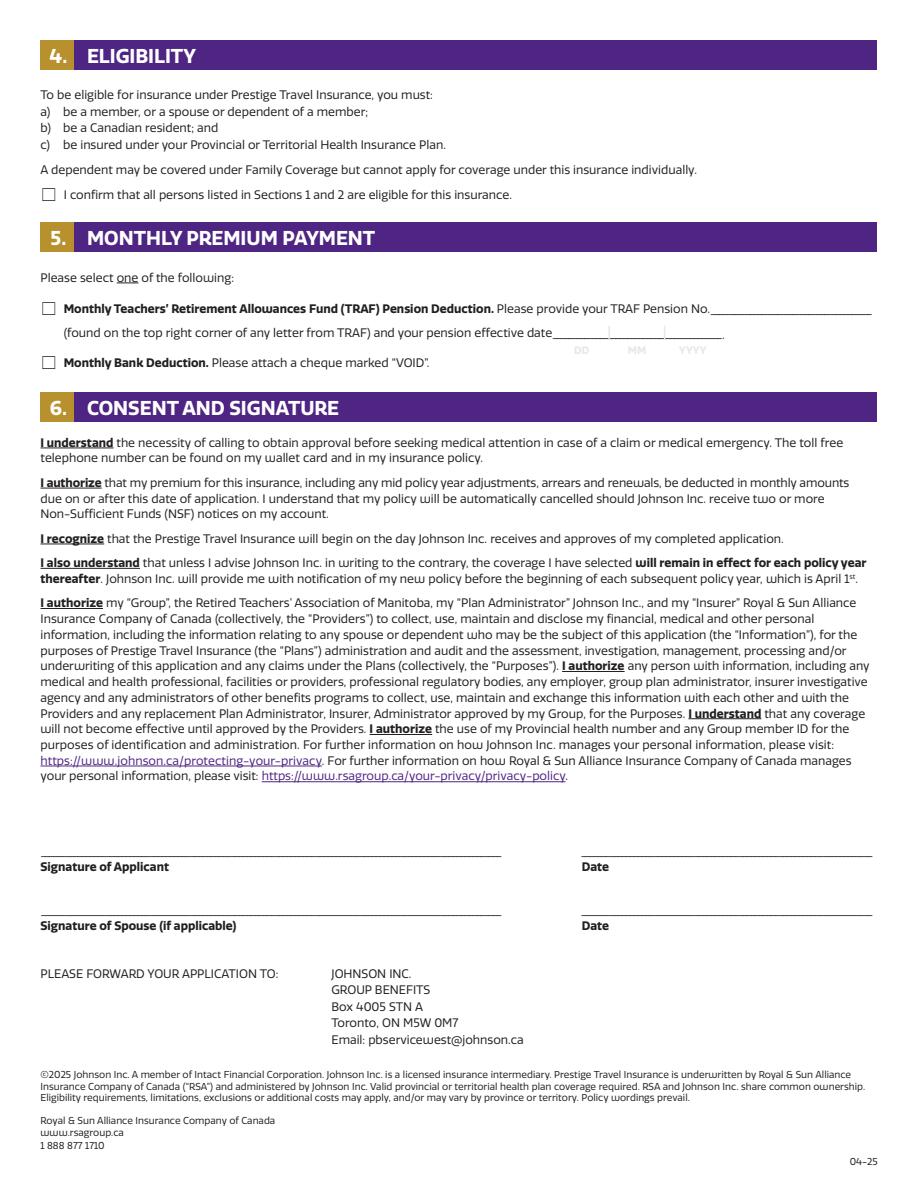
<style>
.page{position:relative;width:918px;height:1188px;background:#fff}
.page>*{position:absolute;margin:0;border:0;box-sizing:border-box;transform-origin:0 0}
.t1{font:700 19.5px "RSA Sans";color:#fff}
.t2{font:12px/15.8px "RSA Sans";color:#231f20}
.t3{font:700 12px "RSA Sans";color:#231f20}
.t4{font:700 10.5px "RSA Sans";letter-spacing:.01em;color:#e6e7e9}
.t5{font:9.75px/11.7px "RSA Sans";color:#231f20}
.s1{font-weight:700}
.s2{color:#4e2582}
</style>
<div class="page">
<div style="left:40px;top:40px;width:838px;height:30px;background:#4e2582"></div>
<div style="left:40px;top:40px;width:34px;height:30px;background:#b8912e"></div>
<div style="left:40px;top:392px;width:838px;height:30px;background:#4e2582"></div>
<div style="left:40px;top:392px;width:34px;height:30px;background:#b8912e"></div>
<hr style="left:40px;top:448px;width:74px;height:1px;background:#231f20">
<hr style="left:40px;top:488px;width:62px;height:1px;background:#231f20">
<hr style="left:40px;top:544px;width:64px;height:1px;background:#231f20">
<hr style="left:40px;top:568px;width:100px;height:1px;background:#231f20">
<hr style="left:40px;top:608px;width:63px;height:1px;background:#231f20">
<hr style="left:562px;top:671px;width:63px;height:1px;background:#231f20">
<hr style="left:688px;top:718px;width:73px;height:1px;background:#231f20">
<hr style="left:370px;top:734px;width:62px;height:1px;background:#231f20">
<hr style="left:40px;top:766px;width:282px;height:1px;background:#4e2582">
<hr style="left:262px;top:781px;width:303px;height:1px;background:#4e2582">
<div style="left:40px;top:223px;width:838px;height:29px;background:#4e2582"></div>
<div style="left:40px;top:223px;width:34px;height:29px;background:#b8912e"></div>
<svg style="left:117px;top:283px;width:21px;height:1px"></svg>
<svg style="left:608px;top:326px;width:2px;height:14px"></svg>
<svg style="left:664px;top:326px;width:1px;height:14px"></svg>
<h1 class="t1" style="left:50px;top:44px;width:148px">4. ELIGIBILITY</h1>
<p class="t2" style="left:40px;top:87px;width:407px;line-height:16.5px">To be eligible for insurance under Prestige Travel Insurance, you must:<br>a) be a member, or a spouse or dependent of a member;<br>b) be a Canadian resident; and<br>c) be insured under your Provincial or Territorial Health Insurance Plan.</p>
<p class="t2" style="left:64px;top:157px;width:635px;line-height:25.2px;text-indent:-23px">A dependent may be covered under Family Coverage but cannot apply for coverage under this insurance individually.<br>I confirm that all persons listed in Sections 1 and 2 are eligible for this insurance.</p>
<h1 class="t1" style="left:51px;top:226px;width:326px">5. MONTHLY PREMIUM PAYMENT</h1>
<p class="t2" style="left:40px;top:270px;width:195px">Please select one of the following:</p>
<p class="t2" style="left:64px;top:299px;width:811px;line-height:22.5px"><span class="s1">Monthly Teachers’ Retirement Allowances Fund (TRAF) Pension Deduction.</span> Please provide your TRAF Pension No._________________________________________ (found on the top right corner of any letter from TRAF) and your pension effective date___________________________________________.</p>
<p class="t2" style="left:64px;top:355px;width:367px"><span class="s1">Monthly Bank Deduction.</span> Please attach a cheque marked “VOID”.</p>
<p class="t4" style="left:574px;top:343px;width:17px">DD</p>
<p class="t4" style="left:628px;top:343px;width:20px">MM</p>
<p class="t4" style="left:679px;top:343px;width:29px">YYYY</p>
<h1 class="t1" style="left:50px;top:396px;width:291px">6. CONSENT AND SIGNATURE</h1>
<p class="t2" style="left:40px;top:435px;width:804px"><span class="s1">I understand</span> the necessity of calling to obtain approval before seeking medical attention in case of a claim or medical emergency. The toll free telephone number can be found on my wallet card and in my insurance policy.</p>
<p class="t2" style="left:40px;top:475px;width:810px"><span class="s1">I authorize</span> that my premium for this insurance, including any mid policy year adjustments, arrears and renewals, be deducted in monthly amounts due on or after this date of application. I understand that my policy will be automatically cancelled should Johnson Inc. receive two or more<br>Non-Sufficient Funds (NSF) notices on my account.</p>
<p class="t2" style="left:40px;top:526px;width:828px;line-height:24.5px"><span class="s1">I recognize</span> that the Prestige Travel Insurance will begin on the day Johnson Inc. receives and approves of my completed application.<br><span class="s1">I also understand</span> that unless I advise Johnson Inc. in writing to the contrary, the coverage I have selected <span class="s1">will remain in effect for each policy year</span></p>
<p class="t2" style="left:40px;top:566px;width:819px;line-height:24.5px"><span class="s1">thereafter</span>. Johnson Inc. will provide me with notification of my new policy before the beginning of each subsequent policy year, which is April 1<sup>st</sup>.<br><span class="s1">I authorize</span> my “Group”, the Retired Teachers’ Association of Manitoba, my “Plan Administrator” Johnson Inc., and my “Insurer” Royal &amp; Sun Alliance</p>
<p class="t2" style="left:40px;top:611px;width:831px">Insurance Company of Canada (collectively, the “Providers”) to collect, use, maintain and disclose my financial, medical and other personal information, including the information relating to any spouse or dependent who may be the subject of this application (the “Information”), for the purposes of Prestige Travel Insurance (the “Plans”) administration and audit and the assessment, investigation, management, processing and/or underwriting of this application and any claims under the Plans (collectively, the “Purposes”). <span class="s1">I authorize</span> any person with information, including any medical and health professional, facilities or providers, professional regulatory bodies, any employer, group plan administrator, insurer investigative agency and any administrators of other benefits programs to collect, use, maintain and exchange this information with each other and with the Providers and any replacement Plan Administrator, Insurer, Administrator approved by my Group, for the Purposes. <span class="s1">I understand</span> that any coverage will not become effective until approved by the Providers. <span class="s1">I authorize</span> the use of my Provincial health number and any Group member ID for the purposes of identification and administration. For further information on how Johnson Inc. manages your personal information, please visit: <span class="s2">https://www.johnson.ca/protecting-your-privacy</span>. For further information on how Royal &amp; Sun Alliance Insurance Company of Canada manages your personal information, please visit: <span class="s2">https://www.rsagroup.ca/your-privacy/privacy-policy</span>.</p>
<p class="t2" style="left:40px;top:845px;width:463px">__________________________________________________________________________________________________________________</p>
<p class="t2" style="left:581px;top:845px;width:294px">________________________________________________________________________</p>
<p class="t3" style="left:40px;top:859px;width:130px">Signature of Applicant</p>
<p class="t3" style="left:582px;top:859px;width:29px">Date</p>
<p class="t2" style="left:40px;top:904px;width:463px">__________________________________________________________________________________________________________________</p>
<p class="t2" style="left:581px;top:904px;width:294px">________________________________________________________________________</p>
<p class="t3" style="left:40px;top:918px;width:197px">Signature of Spouse (if applicable)</p>
<p class="t3" style="left:582px;top:918px;width:29px">Date</p>
<p class="t2" style="left:40px;top:966px;width:239px">PLEASE FORWARD YOUR APPLICATION TO:</p>
<p class="t2" style="left:332px;top:966px;width:194px;line-height:16.5px">JOHNSON INC.<br>GROUP BENEFITS<br>Box 4005 STN A<br>Toronto, ON M5W 0M7<br>Email: pbservicewest@johnson.ca</p>
<p class="t5" style="left:40px;top:1069px;width:826px">©2025 Johnson Inc. A member of Intact Financial Corporation. Johnson Inc. is a licensed insurance intermediary. Prestige Travel Insurance is underwritten by Royal &amp; Sun Alliance<br>Insurance Company of Canada (“RSA”) and administered by Johnson Inc. Valid provincial or territorial health plan coverage required. RSA and Johnson Inc. share common ownership.<br>Eligibility requirements, limitations, exclusions or additional costs may apply, and/or may vary by province or territory. Policy wordings prevail.</p>
<p class="t5" style="left:40px;top:1115px;width:236px">Royal &amp; Sun Alliance Insurance Company of Canada www.rsagroup.ca</p>
<p class="t5" style="left:40px;top:1140px;width:66px">1 888 877 1710</p>
<p class="t5" style="left:850px;top:1156px;width:30px">04-25</p>
</div>
